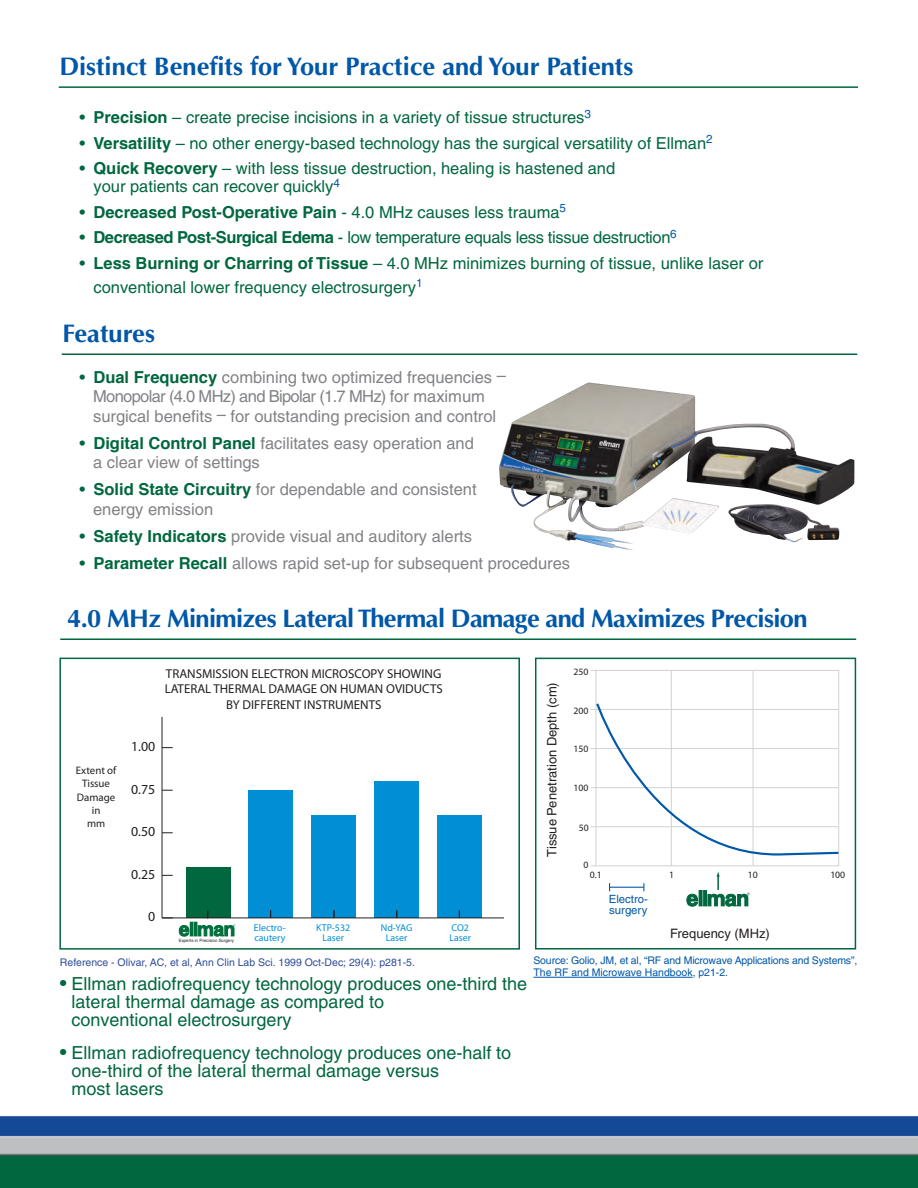
<style>
.page{position:relative;width:918px;height:1188px;background:#fff}
.page>*{position:absolute;margin:0;border:0;box-sizing:border-box;transform-origin:0 0}
.t1{font:700 25.5px "Optima";letter-spacing:-.025em;color:#0157a8}
.t2{font:700 25.5px "Optima";color:#0157a8}
.t3{font:18px/18px "Helvetica";color:#00673e}
.t4{font:16.5px/19.5px "Helvetica";color:#808285}
.t5{font:16.5px/18px "Helvetica";color:#00673e}
.t6{font:16.5px "Helvetica";letter-spacing:-.02em;color:#00673e}
.t7{font:700 16.5px "Helvetica";color:#00673e}
.t8{font:13.8px "Myriad";color:#231f20}
.t9{font:800 12.9px/15.5px "Helvetica Neue";color:#231f20;text-align:center}
.t10{font:12.9px "Helvetica";color:#231f20}
.t11{font:11.4px/11.4px "Helvetica";color:#0157a8}
.t12{font:800 10.95px/13px "Helvetica Neue";color:#231f20;text-align:center}
.t13{font:10.5px/12px "Helvetica";letter-spacing:-.015em;color:#0157a8}
.t14{font:10.5px "Helvetica";color:#2f4e98}
.t15{font:800 9.9px/9.9px "Helvetica Neue";color:#008fd5}
.t16{font:9.75px "Myriad";color:#231f20}
.t17{font:4.35px "Helvetica";color:#231f20}
.s1{font-weight:700}
.s2{font-weight:400}
.s3{color:#00673e}
.s4{font-weight:700;color:#00673e}
.s5{font-size:19.5px}
</style>
<div class="page">
<hr style="left:59px;top:86px;width:798px;height:2px;background:#00673e">
<hr style="left:62px;top:353px;width:795px;height:2px;background:#00673e">
<div style="left:186px;top:867px;width:44px;height:51px;background:#00673e"></div>
<div style="left:248px;top:790px;width:45px;height:128px;background:#008fd5"></div>
<div style="left:311px;top:816px;width:45px;height:102px;background:#008fd5"></div>
<div style="left:374px;top:781px;width:45px;height:137px;background:#008fd5"></div>
<div style="left:437px;top:815px;width:45px;height:103px;background:#008fd5"></div>
<hr style="left:162px;top:917px;width:342px;height:1px;background:#231f20">
<hr style="left:161px;top:717px;width:1px;height:201px;background:#231f20">
<svg style="left:179px;top:925px;width:10px;height:12px"></svg>
<div style="left:190px;top:922px;width:3px;height:14px;border:1px solid #006f3c"></div>
<div style="left:194px;top:922px;width:3px;height:14px;border:1px solid #006f3c"></div>
<svg style="left:198px;top:924px;width:37px;height:13px"></svg>
<div style="left:59px;top:658px;width:461px;height:292px;border:2px solid #00673e"></div>
<hr style="left:590px;top:865px;width:248px;height:1px;background:#d1d2d4">
<hr style="left:590px;top:826px;width:248px;height:1px;background:#d1d2d4">
<hr style="left:590px;top:787px;width:248px;height:1px;background:#d1d2d4">
<hr style="left:590px;top:748px;width:248px;height:1px;background:#d1d2d4">
<hr style="left:590px;top:709px;width:248px;height:1px;background:#d1d2d4">
<hr style="left:590px;top:670px;width:248px;height:1px;background:#d1d2d4">
<hr style="left:595px;top:671px;width:1px;height:195px;background:#d1d2d4">
<hr style="left:752px;top:670px;width:1px;height:196px;background:#d1d2d4">
<hr style="left:838px;top:670px;width:1px;height:196px;background:#d1d2d4">
<hr style="left:670px;top:670px;width:1px;height:196px;background:#d1d2d4">
<svg style="left:595px;top:702px;width:245px;height:154px"></svg>
<svg style="left:686px;top:894px;width:12px;height:13px"></svg>
<div style="left:698px;top:890px;width:4px;height:16px;border:1px solid #00673e"></div>
<div style="left:703px;top:890px;width:3px;height:16px;border:1px solid #00673e"></div>
<hr style="left:609px;top:887px;width:34px;height:1px;background:#0157a8">
<svg style="left:707px;top:871px;width:42px;height:36px"></svg>
<div style="left:535px;top:658px;width:321px;height:292px;border:2px solid #00673e"></div>
<hr style="left:533px;top:977px;width:159px;height:1px;background:#0157a8">
<hr style="left:60px;top:638px;width:796px;height:2px;background:#00673e">
<img style="left:499px;top:382px;width:355px;height:168px">
<img style="left:0;top:1116px;width:917px;height:72px">
<p class="t2" style="left:59px;top:51px;width:575px">Distinct Benefits for Your Practice and Your Patients</p>
<p class="t5" style="left:79px;top:110px;width:513px">• <span class="s1">Precision</span> – create precise incisions in a variety of tissue structures<sup>3</sup></p>
<p class="t5" style="left:79px;top:136px;width:634px">• <span class="s1">Versatility</span> – no other energy-based technology has the surgical versatility of Ellman<sup>2</sup></p>
<p class="t5" style="left:93px;top:161px;width:523px;text-indent:-14px">• <span class="s1">Quick Recovery</span> – with less tissue destruction, healing is hastened and your patients can recover quickly<sup>4</sup></p>
<p class="t7" style="left:79px;top:206px;width:488px"><span class="s2">•</span> Decreased Post-Operative Pain <span class="s2">- 4.0 MHz causes less trauma</span><sup>5</sup></p>
<p class="t6" style="left:79px;top:231px;width:598px">• <span class="s1">Decreased Post-Surgical Edema</span> - low temperature equals less tissue destruction<sup>6</sup></p>
<p class="t5" style="left:93px;top:253px;width:671px;line-height:24px;text-indent:-14px">• <span class="s1">Less Burning or Charring of Tissue</span> – 4.0 MHz minimizes burning of tissue, unlike laser or conventional lower frequency electrosurgery<sup>1</sup></p>
<p class="t2" style="left:62px;top:318px;width:94px">Features</p>
<p class="t4" style="left:79px;top:369px;width:428px;text-align:center"><span class="s3">•</span> <span class="s4">Dual Frequency</span> combining two optimized frequencies –<br>Monopolar (4.0 MHz) and Bipolar (1.7 MHz) for maximum surgical benefits – for outstanding precision and control</p>
<p class="t4" style="left:93px;top:435px;width:382px;text-indent:-14px"><span class="s3">•</span> <span class="s4">Digital Control Panel</span> facilitates easy operation and a clear view of settings</p>
<p class="t4" style="left:93px;top:481px;width:385px;text-indent:-14px"><span class="s3">•</span> <span class="s4">Solid State Circuitry</span> for dependable and consistent energy emission</p>
<p class="t4" style="left:79px;top:528px;width:394px"><span class="s3">•</span> <span class="s4">Safety Indicators</span> provide visual and auditory alerts</p>
<p class="t4" style="left:79px;top:555px;width:492px"><span class="s3">•</span> <span class="s4">Parameter Recall</span> allows rapid set-up for subsequent procedures</p>
<p class="t1" style="left:67px;top:603px;width:741px">4.0 MHz Minimizes Lateral Thermal Damage and Maximizes Precision</p>
<p class="t12" style="left:76px;top:765px;width:42px">Extent of<br>Tissue<br>Damage in<br>mm</p>
<p class="t9" style="left:165px;top:667px;width:279px">TRANSMISSION ELECTRON MICROSCOPY SHOWING<br>LATERAL THERMAL DAMAGE ON HUMAN OVIDUCTS<br>BY DIFFERENT INSTRUMENTS</p>
<p class="t8" style="left:131px;top:741px;width:26px">1.00</p>
<p class="t8" style="left:131px;top:784px;width:26px">0.75</p>
<p class="t8" style="left:131px;top:827px;width:26px">0.50</p>
<p class="t10" style="left:547px;top:857px;width:176px;rotate:-90deg">Tissue Penetration Depth (cm)</p>
<p class="t16" style="left:573px;top:668px;width:16px">250</p>
<p class="t16" style="left:573px;top:707px;width:16px">200</p>
<p class="t16" style="left:573px;top:745px;width:16px">150</p>
<p class="t16" style="left:573px;top:785px;width:16px">100</p>
<p class="t16" style="left:579px;top:824px;width:11px">50</p>
<p class="t8" style="left:131px;top:869px;width:26px">0.25</p>
<p class="t8" style="left:148px;top:912px;width:9px">0</p>
<p class="t16" style="left:583px;top:862px;width:6px">0</p>
<p class="t16" style="left:589px;top:871px;width:13px">0.1</p>
<p class="t16" style="left:747px;top:871px;width:11px">10</p>
<p class="t16" style="left:830px;top:871px;width:16px">100</p>
<p class="t11" style="left:608px;top:894px;width:41px">Electro&shy;surgery</p>
<p class="t16" style="left:669px;top:871px;width:6px">1</p>
<p class="t17" style="left:179px;top:939px;width:57px">Experts in Precision Surgery</p>
<p class="t15" style="left:254px;top:924px;width:33px">Electro&shy;cautery</p>
<p class="t15" style="left:316px;top:924px;width:35px;text-align:center">KTP-532<br>Laser</p>
<p class="t15" style="left:381px;top:924px;width:33px;text-align:center">Nd-YAG<br>Laser</p>
<p class="t15" style="left:449px;top:924px;width:23px">CO2<br>Laser</p>
<p class="t10" style="left:670px;top:929px;width:101px">Frequency (MHz)</p>
<p class="t13" style="left:533px;top:955px;width:325px">Source: Golio, JM, et al, “RF and Microwave Applications and Systems”,<br>The RF and Microwave Handbook, p21-2.</p>
<p class="t14" style="left:60px;top:958px;width:356px">Reference - Olivar, AC, et al, Ann Clin Lab Sci. 1999 Oct-Dec; 29(4): p281-5.</p>
<p class="t3" style="left:71px;top:976px;width:457px;text-indent:-12px"><span class="s5">•</span> Ellman radiofrequency technology produces one-third the lateral thermal damage as compared to<br>conventional electrosurgery</p>
<p class="t3" style="left:71px;top:1045px;width:441px;text-indent:-12px"><span class="s5">•</span> Ellman radiofrequency technology produces one-half to one-third of the lateral thermal damage versus<br>most lasers</p>
</div>
